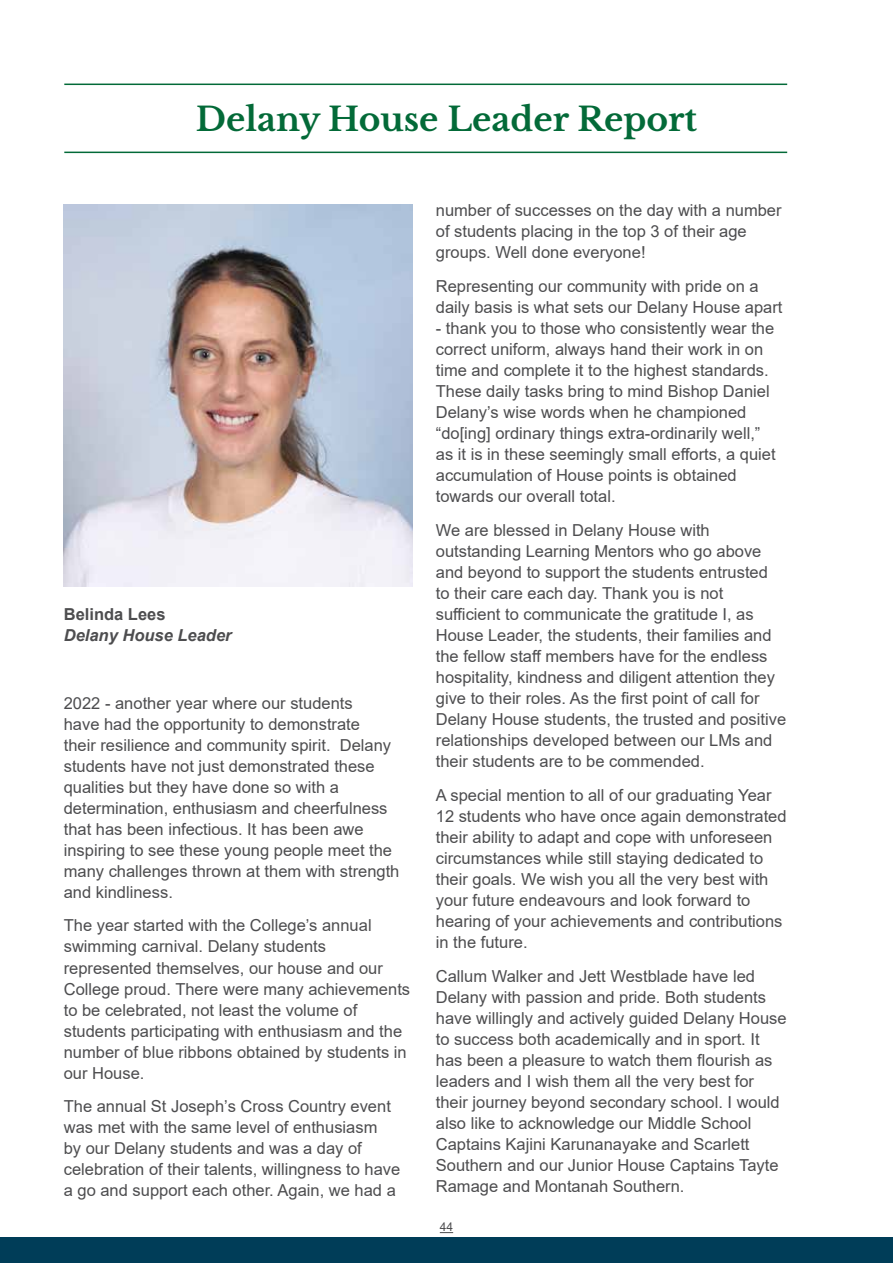
<style>
.page{position:relative;width:893px;height:1263px;background:#fff}
.page>*{position:absolute;margin:0;border:0;box-sizing:border-box;transform-origin:0 0}
.t1{font:700 33px "Libre Baskerville";color:#036a38}
.t2{font:16.5px/21px "Arial";color:#4d4d4f}
.t3{font:italic 700 16.5px "Arial";color:#4d4d4f}
.t4{font:700 16.5px "Arial";color:#4d4d4f}
.t5{font:12px "Arial";color:#4d4d4f}
</style>
<div class="page">
<svg style="left:440px;top:1232px;width:13px;height:1px"></svg>
<div style="left:0;top:1237px;width:893px;height:26px;background:#003d58"></div>
<hr style="left:64px;top:152px;width:723px;height:1px;background:#036a38">
<hr style="left:64px;top:84px;width:723px;height:1px;background:#036a38">
<img style="left:64px;top:204px;width:348px;height:383px">
<h1 class="t1" style="left:196px;top:99px;width:503px">Delany House Leader Report</h1>
<p class="t4" style="left:64px;top:603px;width:103px">Belinda Lees</p>
<p class="t3" style="left:64px;top:624px;width:169px">Delany House Leader</p>
<p class="t2" style="left:64px;top:692px;width:337px">2022 - another year where our students<br>have had the opportunity to demonstrate<br>their resilience and community spirit. Delany students have not just demonstrated these qualities but they have done so with a determination, enthusiasm and cheerfulness that has been infectious. It has been awe inspiring to see these young people meet the many challenges thrown at them with strength and kindliness.</p>
<p class="t2" style="left:64px;top:915px;width:348px">The year started with the College’s annual swimming carnival. Delany students represented themselves, our house and our College proud. There were many achievements to be celebrated, not least the volume of students participating with enthusiasm and the number of blue ribbons obtained by students in our House.</p>
<p class="t2" style="left:64px;top:1096px;width:338px">The annual St Joseph’s Cross Country event was met with the same level of enthusiasm<br>by our Delany students and was a day of celebration of their talents, willingness to have a go and support each other. Again, we had a</p>
<p class="t2" style="left:436px;top:200px;width:347px">number of successes on the day with a number of students placing in the top 3 of their age groups. Well done everyone!</p>
<p class="t2" style="left:436px;top:276px;width:348px">Representing our community with pride on a daily basis is what sets our Delany House apart</p>
<p class="t2" style="left:436px;top:318px;width:341px">- thank you to those who consistently wear the correct uniform, always hand their work in on time and complete it to the highest standards.<br>These daily tasks bring to mind Bishop Daniel Delany’s wise words when he championed “do[ing] ordinary things extra-ordinarily well,” as it is in these seemingly small efforts, a quiet accumulation of House points is obtained towards our overall total.</p>
<p class="t2" style="left:436px;top:519px;width:352px">We are blessed in Delany House with outstanding Learning Mentors who go above and beyond to support the students entrusted<br>to their care each day. Thank you is not sufficient to communicate the gratitude I, as House Leader, the students, their families and the fellow staff members have for the endless hospitality, kindness and diligent attention they give to their roles. As the first point of call for Delany House students, the trusted and positive relationships developed between our LMs and their students are to be commended.</p>
<p class="t2" style="left:436px;top:784px;width:352px">A special mention to all of our graduating Year 12 students who have once again demonstrated their ability to adapt and cope with unforeseen circumstances while still staying dedicated to their goals. We wish you all the very best with your future endeavours and look forward to hearing of your achievements and contributions in the future.</p>
<p class="t2" style="left:436px;top:965px;width:352px">Callum Walker and Jett Westblade have led Delany with passion and pride. Both students have willingly and actively guided Delany House to success both academically and in sport. It has been a pleasure to watch them flourish as leaders and I wish them all the very best for their journey beyond secondary school. I would also like to acknowledge our Middle School Captains Kajini Karunanayake and Scarlett Southern and our Junior House Captains Tayte Ramage and Montanah Southern.</p>
<p class="t5" style="left:440px;top:1219px;width:15px">44</p>
</div>
